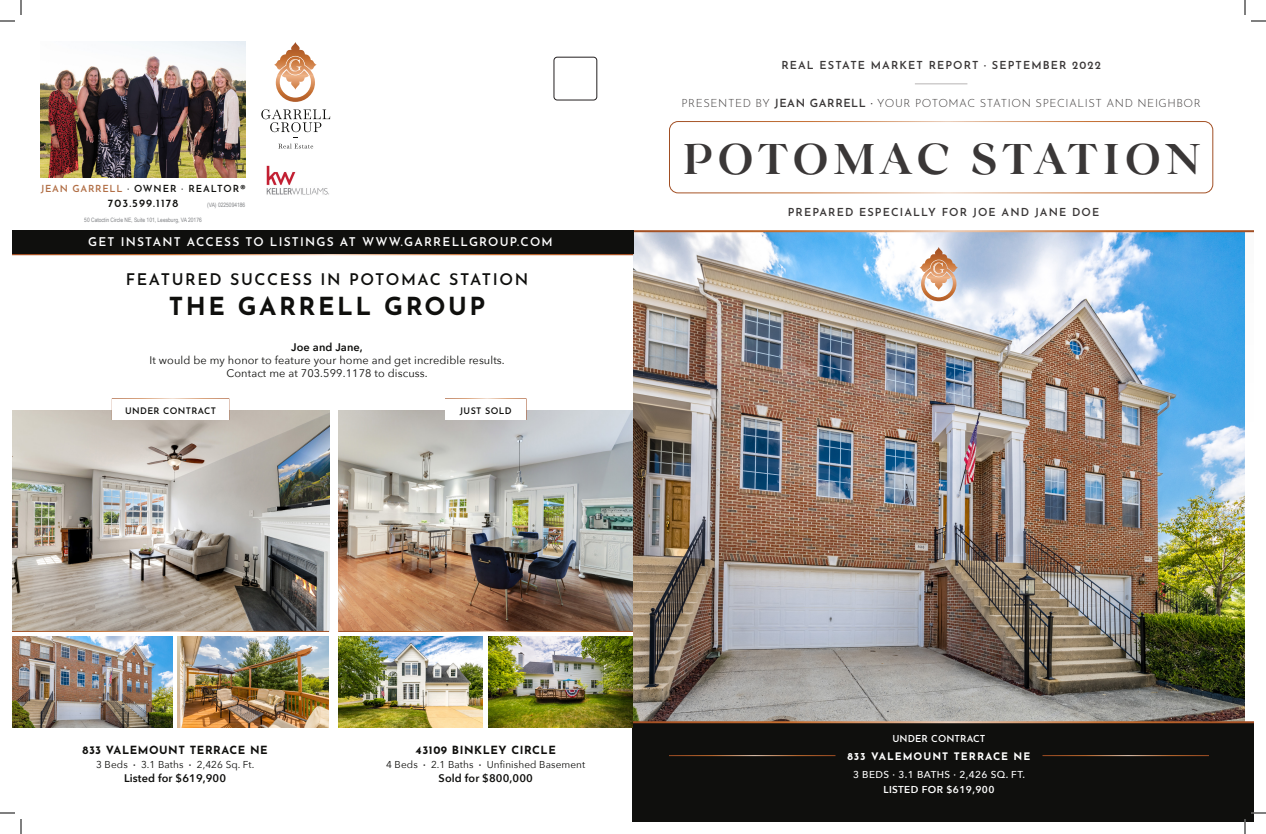
<style>
.page{position:relative;width:1266px;height:834px;background:#fff}
.page>*{position:absolute;margin:0;border:0;box-sizing:border-box;transform-origin:0 0}
.t1{font:700 45.5px "Velour";letter-spacing:.07em;color:#3a3737}
.t2{font:700 24.8px "Josefin Sans";letter-spacing:.1em;color:#0f0f0d}
.t3{font:600 16px "Josefin Sans";letter-spacing:.1em;color:#0f0f0d}
.t4{font:600 12px "Josefin Sans";letter-spacing:.1em;color:#fff}
.t5{font:300 11.2px "Josefin Sans";letter-spacing:.05em;color:#3a3737}
.t6{font:700 11.2px "Josefin Sans";letter-spacing:.05em;color:#0f0f0d}
.t7{font:11px "Avenir Next";letter-spacing:.01em;color:#0f0f0d}
.t8{font:600 11px "Josefin Sans";letter-spacing:.1em;color:#3a3737}
.t9{font:600 11px "Avenir Next";letter-spacing:.01em;color:#0f0f0d}
.t10{font:600 11px "Josefin Sans";letter-spacing:.1em;color:#0f0f0d}
.t11{font:700 10.4px "Josefin Sans";letter-spacing:.1em;color:#fff}
.t12{font:10px "Avenir Next";letter-spacing:.01em;color:#0f0f0d}
.t13{font:500 10px "Avenir Next";letter-spacing:.04em;color:#fff}
.t14{font:600 10px "Avenir Next";letter-spacing:.04em;color:#fff}
.t15{font:600 9.7px "Josefin Sans";letter-spacing:.075em;color:#0f0f0d}
.t16{font:600 9.6px "Josefin Sans";letter-spacing:.01em;color:#fff}
.t17{font:600 9px "Josefin Sans";letter-spacing:.04em;color:#0f0f0d}
.t18{font:6px "Arial Narrow";color:#808285}
.s1{color:#b16e45}
.s2{font-weight:700}
.s3{font-weight:600}
</style>
<div class="page">
<img style="left:12px;top:411px;width:317px;height:220px">
<img style="left:633px;top:232px;width:612px;height:489px">
<div style="left:669px;top:121px;width:544px;height:72px;border:1px solid #fff;border-radius:9px"></div>
<div style="left:554px;top:57px;width:43px;height:43px;border:1px solid #231f20;border-radius:3px"></div>
<hr style="left:915px;top:84px;width:52px;height:1px;background:#b8b5b5">
<div style="left:12px;top:230px;width:621px;height:23px;background:#0f0f0d"></div>
<div style="left:633px;top:722px;width:621px;height:100px;background:#0f0f0d"></div>
<hr style="left:633px;top:721px;width:621px;height:2px;background:#fff">
<hr style="left:1042px;top:755px;width:167px;height:1px;background:#fff">
<hr style="left:669px;top:755px;width:167px;height:1px;background:#fff">
<svg style="left:920px;top:247px;width:38px;height:54px"></svg>
<img style="left:266px;top:165px;width:63px;height:30px">
<svg style="left:261px;top:109px;width:69px;height:23px"></svg>
<svg style="left:278px;top:143px;width:35px;height:6px"></svg>
<svg style="left:274px;top:42px;width:43px;height:60px"></svg>
<img style="left:41px;top:41px;width:205px;height:137px">
<img style="left:339px;top:411px;width:294px;height:220px">
<img style="left:339px;top:636px;width:144px;height:91px">
<img style="left:489px;top:636px;width:144px;height:91px">
<div style="left:445px;top:399px;width:81px;height:21px;background:#fff"></div>
<div style="left:112px;top:399px;width:117px;height:21px;background:#fff"></div>
<img style="left:12px;top:636px;width:160px;height:91px">
<img style="left:178px;top:636px;width:151px;height:91px">
<svg style="left:0;top:0;width:22px;height:22px"></svg>
<svg style="left:0;top:812px;width:22px;height:22px"></svg>
<svg style="left:1244px;top:0;width:22px;height:22px"></svg>
<svg style="left:1244px;top:812px;width:22px;height:22px"></svg>
<p class="t15" style="left:41px;top:180px;width:206px"><span class="s1">JEAN GARRELL</span> · OWNER · REALTOR®</p>
<p class="t10" style="left:108px;top:194px;width:72px">703.599.1178</p>
<p class="t18" style="left:207px;top:201px;width:40px">(VA) 0225094186</p>
<p class="t18" style="left:84px;top:216px;width:119px">50 Catoctin Circle NE, Suite 101, Leesburg, VA 20176</p>
<p class="t4" style="left:88px;top:232px;width:466px">GET INSTANT ACCESS TO LISTINGS AT WWW.GARRELLGROUP.COM</p>
<p class="t3" style="left:126px;top:266px;width:404px">FEATURED SUCCESS IN POTOMAC STATION</p>
<p class="t2" style="left:169px;top:284px;width:318px">THE GARRELL GROUP</p>
<p class="t9" style="left:291px;top:338px;width:73px">Joe and Jane,</p>
<p class="t7" style="left:150px;top:351px;width:357px">It would be my honor to feature your home and get incredible results.</p>
<p class="t7" style="left:227px;top:364px;width:203px">Contact me at 703.599.1178 to discuss.</p>
<p class="t17" style="left:125px;top:403px;width:92px">UNDER CONTRACT</p>
<p class="t17" style="left:460px;top:403px;width:53px">JUST SOLD</p>
<p class="t8" style="left:781px;top:56px;width:321px">REAL ESTATE MARKET REPORT <span class="s2">·</span> SEPTEMBER 2022</p>
<p class="t5" style="left:681px;top:94px;width:521px">PRESENTED BY <span class="s3">JEAN GARRELL ·</span> YOUR POTOMAC STATION SPECIALIST AND NEIGHBOR</p>
<p class="t1" style="left:682px;top:133px;width:519px">POTOMAC STATION</p>
<p class="t8" style="left:788px;top:203px;width:313px">PREPARED ESPECIALLY FOR JOE AND JANE DOE</p>
<p class="t6" style="left:83px;top:740px;width:187px">833 VALEMOUNT TERRACE NE</p>
<p class="t12" style="left:96px;top:756px;width:160px">3 Beds <span class="s3">·</span> 3.1 Baths <span class="s3">·</span> 2,426 Sq. Ft.</p>
<p class="t9" style="left:124px;top:768px;width:104px">Listed for $619,900</p>
<p class="t6" style="left:416px;top:740px;width:142px">43109 BINKLEY CIRCLE</p>
<p class="t12" style="left:386px;top:756px;width:201px">4 Beds <span class="s3">·</span> 2.1 Baths <span class="s3">·</span> Unfinished Basement</p>
<p class="t9" style="left:439px;top:768px;width:96px">Sold for $800,000</p>
<p class="t16" style="left:892px;top:731px;width:95px">UNDER CONTRACT</p>
<p class="t11" style="left:847px;top:747px;width:185px">833 VALEMOUNT TERRACE NE</p>
<p class="t14" style="left:884px;top:781px;width:112px">LISTED FOR $619,900</p>
<p class="t13" style="left:853px;top:766px;width:174px">3 BEDS · 3.1 BATHS · 2,426 SQ. FT.</p>
</div>
